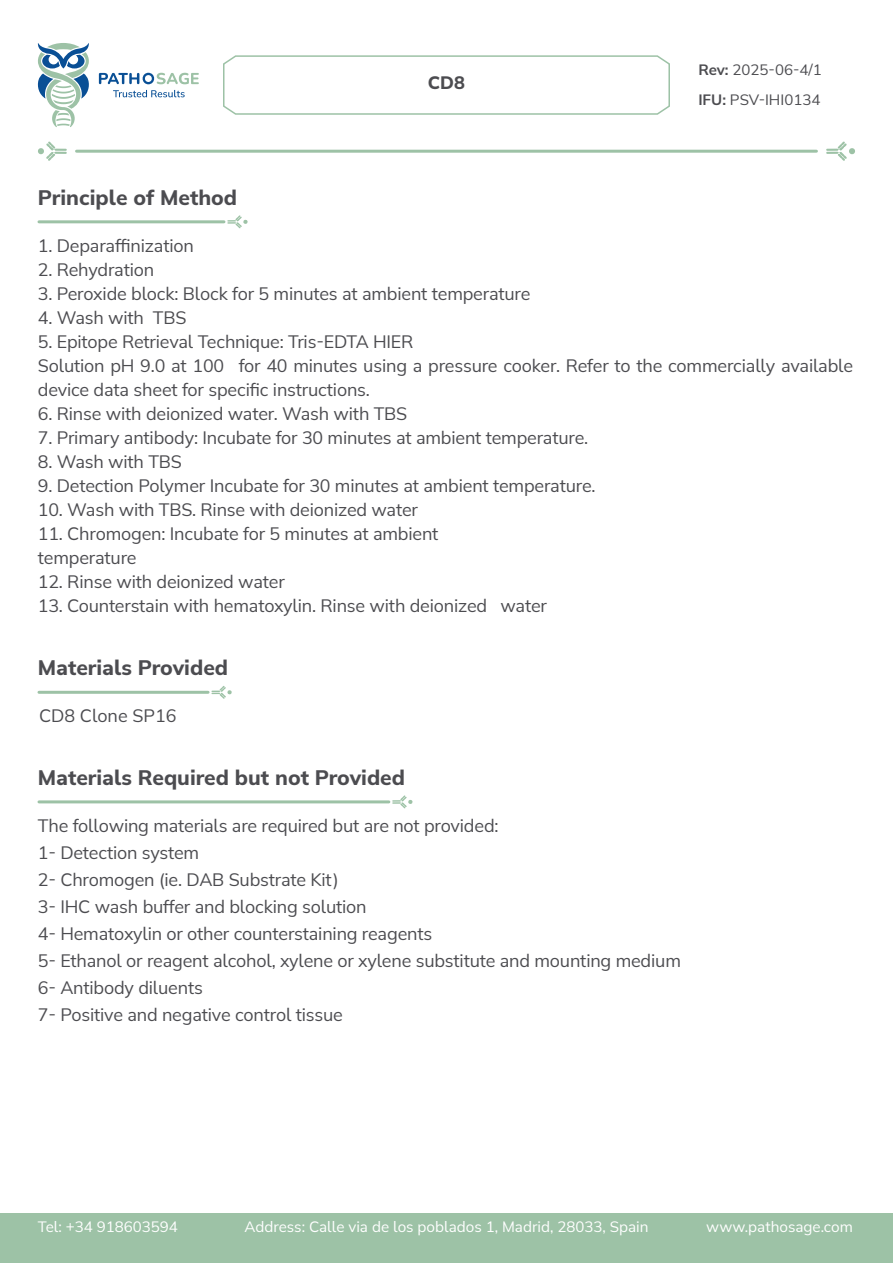
<style>
.page{position:relative;width:893px;height:1263px;background:#fff}
.page>*{position:absolute;margin:0;border:0;box-sizing:border-box;transform-origin:0 0}
.t1{font:700 21px "Winston";color:#4c4c50}
.t2{font:18px/27px "Winston";letter-spacing:-.01em;color:#4c4c50}
.t3{font:700 18px "Winston";color:#4c4c50}
.t4{font:15px "Winston";color:#fff}
.t5{font:15px "Winston";color:#4c4c50}
.s1{font-weight:600}
</style>
<div class="page">
<svg style="left:37px;top:43px;width:52px;height:84px"></svg>
<svg style="left:99px;top:73px;width:100px;height:11px"></svg>
<svg style="left:113px;top:90px;width:72px;height:7px"></svg>
<svg style="left:826px;top:141px;width:29px;height:20px"></svg>
<svg style="left:38px;top:141px;width:29px;height:20px"></svg>
<hr style="left:77px;top:150px;width:739px;height:3px;background:#9dc2a6">
<svg style="left:227px;top:215px;width:21px;height:13px"></svg>
<hr style="left:39px;top:220px;width:185px;height:3px;background:#9dc2a6">
<svg style="left:392px;top:795px;width:21px;height:13px"></svg>
<hr style="left:39px;top:800px;width:350px;height:3px;background:#9dc2a6">
<div style="left:0;top:1213px;width:893px;height:50px;background:#9dc2a6"></div>
<svg style="left:211px;top:686px;width:21px;height:13px"></svg>
<hr style="left:39px;top:691px;width:169px;height:3px;background:#9dc2a6">
<svg style="left:223px;top:55px;width:447px;height:60px"></svg>
<p class="t1" style="left:38px;top:182px;width:201px">Principle of Method</p>
<p class="t3" style="left:428px;top:70px;width:39px">CD8</p>
<p class="t5" style="left:698px;top:59px;width:125px"><span class="s1">Rev:</span> 2025-06-4/1</p>
<p class="t5" style="left:698px;top:89px;width:123px"><span class="s1">IFU:</span> PSV-IHI0134</p>
<p class="t2" style="left:38px;top:231px;width:158px">1. Deparaffinization</p>
<p class="t2" style="left:38px;top:255px;width:118px">2. Rehydration</p>
<p class="t2" style="left:38px;top:279px;width:494px">3. Peroxide block: Block for 5 minutes at ambient temperature</p>
<p class="t2" style="left:38px;top:303px;width:150px">4. Wash with TBS</p>
<p class="t2" style="left:38px;top:329px;width:817px;line-height:24px">5. Epitope Retrieval Technique: Tris-EDTA HIER<br>Solution pH 9.0 at 100 for 40 minutes using a pressure cooker. Refer to the commercially available device data sheet for specific instructions.</p>
<p class="t2" style="left:38px;top:399px;width:371px">6. Rinse with deionized water. Wash with TBS</p>
<p class="t2" style="left:38px;top:423px;width:552px">7. Primary antibody: Incubate for 30 minutes at ambient temperature.</p>
<p class="t2" style="left:38px;top:447px;width:146px">8. Wash with TBS</p>
<p class="t2" style="left:38px;top:471px;width:559px">9. Detection Polymer Incubate for 30 minutes at ambient temperature.</p>
<p class="t2" style="left:38px;top:495px;width:382px">10. Wash with TBS. Rinse with deionized water</p>
<p class="t2" style="left:38px;top:521px;width:402px;line-height:24px">11. Chromogen: Incubate for 5 minutes at ambient temperature</p>
<p class="t2" style="left:38px;top:567px;width:248px">12. Rinse with deionized water</p>
<p class="t2" style="left:38px;top:591px;width:511px">13. Counterstain with hematoxylin. Rinse with deionized water</p>
<p class="t1" style="left:38px;top:653px;width:192px">Materials Provided</p>
<p class="t2" style="left:39px;top:702px;width:139px">CD8 Clone SP16</p>
<p class="t1" style="left:38px;top:762px;width:369px">Materials Required but not Provided</p>
<p class="t2" style="left:38px;top:811px;width:645px">The following materials are required but are not provided:<br>1- Detection system<br>2- Chromogen (ie. DAB Substrate Kit)<br>3- IHC wash buffer and blocking solution<br>4- Hematoxylin or other counterstaining reagents<br>5- Ethanol or reagent alcohol, xylene or xylene substitute and mounting medium 6- Antibody diluents<br>7- Positive and negative control tissue</p>
<p class="t4" style="left:244px;top:1216px;width:406px">Address: Calle via de los poblados 1, Madrid, 28033, Spain</p>
<p class="t4" style="left:38px;top:1216px;width:141px">Tel: +34 918603594</p>
<p class="t4" style="left:706px;top:1216px;width:148px">www.pathosage.com</p>
</div>
